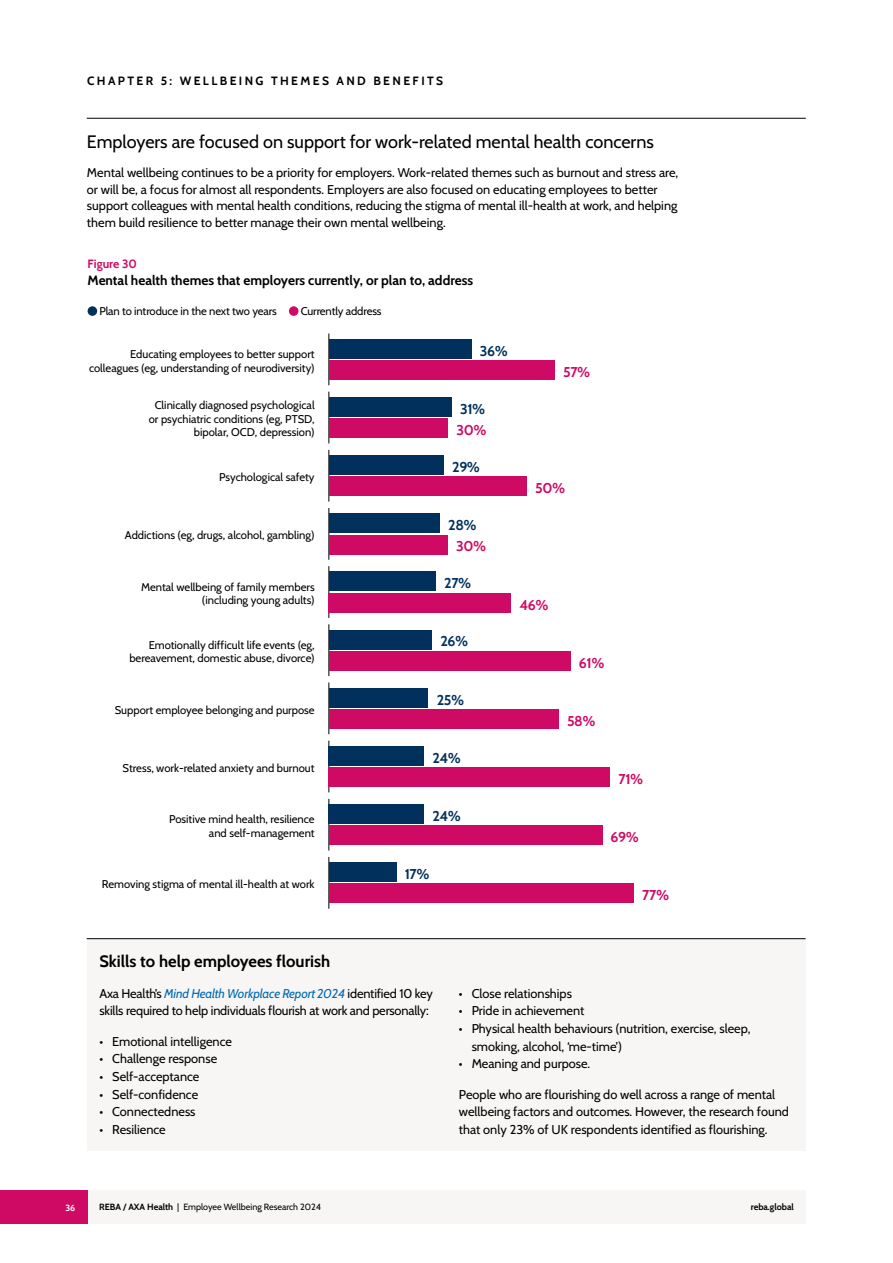
<style>
.page{position:relative;width:893px;height:1263px;background:#fff}
.page>*{position:absolute;margin:0;border:0;box-sizing:border-box;transform-origin:0 0}
.t1{font:18px "Cabin";color:#000}
.t2{font:700 16.5px "Cabin";color:#000}
.t3{font:700 14.25px "Cabin";letter-spacing:-.03em;color:#00305b}
.t4{font:700 14.25px "Cabin";letter-spacing:-.03em;color:#cf0a65}
.t5{font:700 13.5px "Cabin";color:#000}
.t6{font:12.75px/17.7px "Cabin";color:#000}
.t7{font:700 12px "Cabin";letter-spacing:.2em;color:#000}
.t8{font:700 12px "Cabin";color:#cf0a65}
.t9{font:11.25px/13.5px "Cabin";color:#000;text-align:right}
.t10{font:9px "Cabin";color:#000}
.t11{font:700 9px "Cabin";color:#000}
.t12{font:700 9px "Cabin";color:#fff}
.s1{font-style:italic;color:#0069b4}
.s2{font-weight:700}
</style>
<div class="page">
<div style="left:87px;top:1191px;width:719px;height:33px;background:#f7f6f4"></div>
<div style="left:0;top:1191px;width:87px;height:33px;background:#cf0a65"></div>
<hr style="left:87px;top:118px;width:719px;height:1px;background:#000">
<div style="left:87px;top:938px;width:719px;height:213px;background:#f7f6f4"></div>
<hr style="left:87px;top:938px;width:719px;height:1px;background:#000">
<div style="left:88px;top:306px;width:9px;height:10px;background:#00305b;border-radius:50%"></div>
<div style="left:289px;top:306px;width:9px;height:10px;background:#cf0a65;border-radius:50%"></div>
<hr style="left:329px;top:333px;width:1px;height:52px;background:#000">
<div style="left:329px;top:339px;width:142px;height:19px;background:#00305b"></div>
<div style="left:329px;top:360px;width:226px;height:20px;background:#cf0a65"></div>
<hr style="left:329px;top:566px;width:1px;height:52px;background:#000">
<div style="left:329px;top:572px;width:107px;height:19px;background:#00305b"></div>
<div style="left:329px;top:593px;width:182px;height:19px;background:#cf0a65"></div>
<hr style="left:329px;top:450px;width:1px;height:52px;background:#000">
<div style="left:329px;top:455px;width:115px;height:19px;background:#00305b"></div>
<div style="left:329px;top:477px;width:198px;height:19px;background:#cf0a65"></div>
<hr style="left:329px;top:682px;width:1px;height:52px;background:#000">
<div style="left:329px;top:688px;width:99px;height:19px;background:#00305b"></div>
<div style="left:329px;top:709px;width:230px;height:19px;background:#cf0a65"></div>
<hr style="left:329px;top:799px;width:1px;height:51px;background:#000">
<div style="left:329px;top:804px;width:95px;height:20px;background:#00305b"></div>
<div style="left:329px;top:826px;width:273px;height:19px;background:#cf0a65"></div>
<hr style="left:329px;top:392px;width:1px;height:51px;background:#000">
<div style="left:329px;top:397px;width:123px;height:19px;background:#00305b"></div>
<div style="left:329px;top:419px;width:119px;height:19px;background:#cf0a65"></div>
<hr style="left:329px;top:624px;width:1px;height:52px;background:#000">
<div style="left:329px;top:630px;width:103px;height:19px;background:#00305b"></div>
<div style="left:329px;top:651px;width:241px;height:19px;background:#cf0a65"></div>
<hr style="left:329px;top:508px;width:1px;height:52px;background:#000">
<div style="left:329px;top:514px;width:111px;height:19px;background:#00305b"></div>
<div style="left:329px;top:535px;width:119px;height:19px;background:#cf0a65"></div>
<hr style="left:329px;top:741px;width:1px;height:51px;background:#000">
<div style="left:329px;top:746px;width:95px;height:19px;background:#00305b"></div>
<div style="left:329px;top:767px;width:281px;height:20px;background:#cf0a65"></div>
<hr style="left:329px;top:857px;width:1px;height:52px;background:#000">
<div style="left:329px;top:863px;width:67px;height:19px;background:#00305b"></div>
<div style="left:329px;top:884px;width:305px;height:19px;background:#cf0a65"></div>
<p class="t7" style="left:87px;top:71px;width:357px">CHAPTER 5: WELLBEING THEMES AND BENEFITS</p>
<h1 class="t1" style="left:87px;top:128px;width:568px">Employers are focused on support for work-related mental health concerns</h1>
<p class="t6" style="left:87px;top:164px;width:593px;line-height:16.5px">Mental wellbeing continues to be a priority for employers. Work-related themes such as burnout and stress are, or will be, a focus for almost all respondents. Employers are also focused on educating employees to better support colleagues with mental health conditions, reducing the stigma of mental ill-health at work, and helping them build resilience to better manage their own mental wellbeing.</p>
<p class="t8" style="left:88px;top:255px;width:51px">Figure 30</p>
<p class="t5" style="left:88px;top:269px;width:387px">Mental health themes that employers currently, or plan to, address</p>
<p class="t9" style="left:99px;top:303px;width:179px">Plan to introduce in the next two years</p>
<p class="t9" style="left:301px;top:303px;width:82px">Currently address</p>
<p class="t9" style="left:89px;top:347px;width:227px">Educating employees to better support colleagues (eg, understanding of neurodiversity)</p>
<p class="t3" style="left:480px;top:339px;width:29px">36%</p>
<p class="t9" style="left:149px;top:398px;width:167px">Clinically diagnosed psychological or psychiatric conditions (eg, PTSD, bipolar, OCD, depression)</p>
<p class="t3" style="left:460px;top:398px;width:27px">31%</p>
<p class="t4" style="left:457px;top:419px;width:31px">30%</p>
<p class="t9" style="left:219px;top:470px;width:97px">Psychological safety</p>
<p class="t9" style="left:125px;top:528px;width:191px">Addictions (eg, drugs, alcohol, gambling)</p>
<p class="t3" style="left:452px;top:456px;width:29px">29%</p>
<p class="t3" style="left:448px;top:514px;width:30px">28%</p>
<p class="t4" style="left:456px;top:535px;width:31px">30%</p>
<p class="t9" style="left:141px;top:579px;width:175px">Mental wellbeing of family members (including young adults)</p>
<p class="t3" style="left:444px;top:572px;width:29px">27%</p>
<p class="t9" style="left:129px;top:637px;width:187px">Emotionally difficult life events (eg, bereavement, domestic abuse, divorce)</p>
<p class="t3" style="left:440px;top:630px;width:29px">26%</p>
<p class="t9" style="left:115px;top:702px;width:201px">Support employee belonging and purpose</p>
<p class="t9" style="left:123px;top:760px;width:194px">Stress, work-related anxiety and burnout</p>
<p class="t3" style="left:437px;top:688px;width:29px">25%</p>
<p class="t3" style="left:432px;top:746px;width:30px">24%</p>
<p class="t9" style="left:169px;top:812px;width:147px">Positive mind health, resilience and self-management</p>
<p class="t3" style="left:432px;top:805px;width:30px">24%</p>
<p class="t9" style="left:102px;top:877px;width:214px">Removing stigma of mental ill-health at work</p>
<p class="t3" style="left:405px;top:863px;width:26px">17%</p>
<p class="t4" style="left:563px;top:361px;width:29px">57%</p>
<p class="t4" style="left:535px;top:477px;width:31px">50%</p>
<p class="t4" style="left:520px;top:593px;width:31px">46%</p>
<p class="t4" style="left:579px;top:651px;width:27px">61%</p>
<p class="t4" style="left:567px;top:710px;width:30px">58%</p>
<p class="t4" style="left:619px;top:768px;width:26px">71%</p>
<p class="t4" style="left:611px;top:826px;width:30px">69%</p>
<p class="t4" style="left:642px;top:884px;width:28px">77%</p>
<p class="t2" style="left:99px;top:948px;width:232px">Skills to help employees flourish</p>
<p class="t6" style="left:99px;top:983px;width:335px">Axa Health’s <span class="s1">Mind Health Workplace Report 2024</span> identified 10 key skills required to help individuals flourish at work and personally:</p>
<p class="t6" style="left:99px;top:1031px;width:134px"><span class="s2">•</span> Emotional intelligence</p>
<p class="t6" style="left:99px;top:1049px;width:119px"><span class="s2">•</span> Challenge response</p>
<p class="t6" style="left:99px;top:1067px;width:101px"><span class="s2">•</span> Self-acceptance</p>
<p class="t6" style="left:99px;top:1084px;width:100px"><span class="s2">•</span> Self-confidence</p>
<p class="t6" style="left:99px;top:1102px;width:98px"><span class="s2">•</span> Connectedness</p>
<p class="t6" style="left:99px;top:1120px;width:68px"><span class="s2">•</span> Resilience</p>
<p class="t6" style="left:459px;top:983px;width:115px"><span class="s2">•</span> Close relationships</p>
<p class="t6" style="left:459px;top:1001px;width:127px"><span class="s2">•</span> Pride in achievement</p>
<p class="t6" style="left:472px;top:1019px;width:280px;text-indent:-13px"><span class="s2">•</span> Physical health behaviours (nutrition, exercise, sleep, smoking, alcohol, ‘me-time’)</p>
<p class="t6" style="left:459px;top:1054px;width:133px"><span class="s2">•</span> Meaning and purpose.</p>
<p class="t6" style="left:459px;top:1084px;width:331px">People who are flourishing do well across a range of mental wellbeing factors and outcomes. However, the research found that only 23% of UK respondents identified as flourishing.</p>
<p class="t12" style="left:65px;top:1201px;width:11px">36</p>
<p class="t10" style="left:128px;top:1200px;width:146px"><span class="s2">&lt;Partn r Name&gt;</span> | Report Name 2024</p>
<p class="t10" style="left:99px;top:1200px;width:223px"><span class="s2">REBA / AXA Health</span> | Employee Wellb ing Research 2024</p>
<p class="t11" style="left:751px;top:1200px;width:45px">reba.global</p>
</div>
